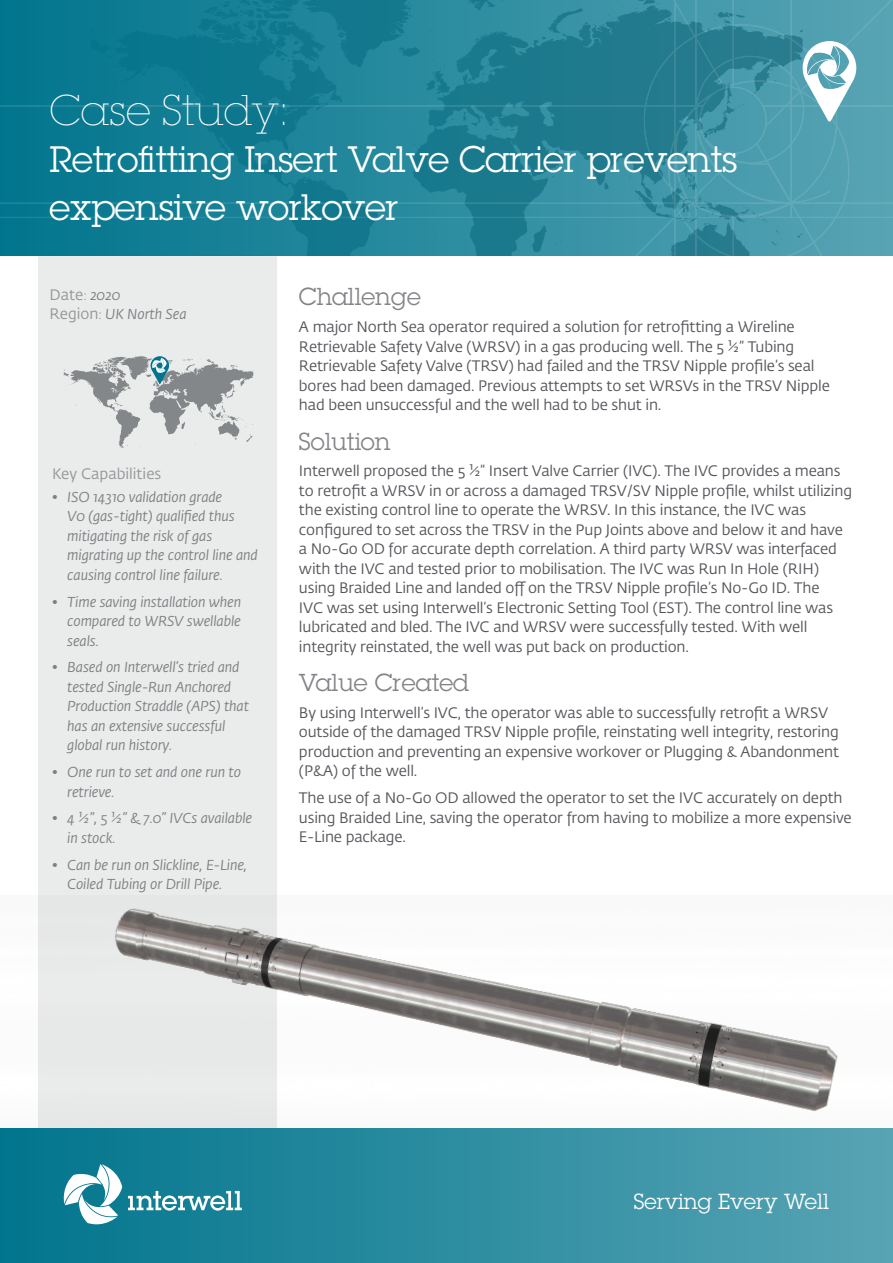
<style>
.page{position:relative;width:893px;height:1263px;background:#fff}
.page>*{position:absolute;margin:0;border:0;box-sizing:border-box;transform-origin:0 0}
.t1{font:200 42px "Lubalin Graph Std";letter-spacing:-.01em;color:#fff}
.t2{font:36px "Lubalin Graph Std";letter-spacing:-.01em;color:#fff}
.P_Mellomtittel{font:24px "Lubalin Graph Std";color:#848488}
.t3{font:21.3px "Lubalin Graph Std";color:#fff}
.br_tekst{font:15px/19.5px "Fedra Sans Std";letter-spacing:-.01em;color:#54555a}
.date_reg_key{font:15px "Fedra Sans Std";color:#959599}
.date_reg_key-2{font:italic 14.25px/19.5px "Fedra Sans Std";letter-spacing:-.01em;color:#7f8083}
.s1{font-size:12px}
.s2{font-style:italic;font-size:14.25px;color:#7f8083}
.s3{font-style:normal;font-size:15px;color:#959599}
.s4{font-style:normal;font-size:12px;color:#959599}
</style>
<div class="page">
<div style="left:0;top:1128px;width:893px;height:135px;background:#00758d"></div>
<svg style="left:0;top:0;width:893px;height:256px;background:#248599"></svg>
<div style="left:38px;top:256px;width:239px;height:872px;background:#eaebeb"></div>
<svg style="left:803px;top:41px;width:53px;height:81px"></svg>
<svg style="left:64px;top:356px;width:189px;height:92px"></svg>
<img style="left:63px;top:908px;width:830px;height:355px">
<p class="t1" style="left:50px;top:86px;width:241px">Case Study:</p>
<p class="t2" style="left:50px;top:137px;width:689px">Retrofitting Insert Valve Carrier prevents</p>
<p class="t2" style="left:50px;top:185px;width:350px">expensive workover</p>
<p class="date_reg_key" style="left:50px;top:285px;width:72px">Date<span class="s1">:</span> <span class="s2">2020</span></p>
<p class="date_reg_key-2" style="left:50px;top:305px;width:138px"><span class="s3">Region</span><span class="s4">:</span> UK North Sea</p>
<p class="date_reg_key" style="left:52px;top:465px;width:110px">Key Capabilities</p>
<p class="date_reg_key-2" style="left:67px;top:487px;width:192px;text-indent:-15px">• ISO 14310 validation grade<br>V0 (gas-tight) qualified thus mitigating the risk of gas migrating up the control line and causing control line failure.</p>
<p class="date_reg_key-2" style="left:67px;top:592px;width:175px;text-align:justify;text-indent:-15px">• Time saving installation when compared to WRSV swellable seals.</p>
<p class="date_reg_key-2" style="left:67px;top:658px;width:183px;text-indent:-15px">• Based on Interwell’s tried and tested Single-Run Anchored<br>Production Straddle (APS) that has an extensive successful global run history.</p>
<p class="date_reg_key-2" style="left:67px;top:763px;width:175px;text-indent:-15px">• One run to set and one run to retrieve.</p>
<p class="date_reg_key-2" style="left:67px;top:809px;width:187px;text-indent:-15px">• 4 ½”, 5 ½” &amp; 7.0” IVCs available in stock.</p>
<p class="date_reg_key-2" style="left:67px;top:855px;width:181px;text-indent:-15px">• Can be run on Slickline, E-Line,<br>Coiled Tubing or Drill Pipe.</p>
<p class="P_Mellomtittel" style="left:299px;top:282px;width:123px">Challenge</p>
<p class="br_tekst" style="left:299px;top:317px;width:532px">A major North Sea operator required a solution for retrofitting a Wireline Retrievable Safety Valve (WRSV) in a gas producing well. The 5 ½” Tubing Retrievable Safety Valve (TRSV) had failed and the TRSV Nipple profile’s seal bores had been damaged. Previous attempts to set WRSVs in the TRSV Nipple had been unsuccessful and the well had to be shut in.</p>
<p class="P_Mellomtittel" style="left:299px;top:426px;width:93px">Solution</p>
<p class="br_tekst" style="left:299px;top:461px;width:555px">Interwell proposed the 5 ½” Insert Valve Carrier (IVC). The IVC provides a means to retrofit a WRSV in or across a damaged TRSV/SV Nipple profile, whilst utilizing the existing control line to operate the WRSV. In this instance, the IVC was configured to set across the TRSV in the Pup Joints above and below it and have a No-Go OD for accurate depth correlation. A third party WRSV was interfaced with the IVC and tested prior to mobilisation. The IVC was Run In Hole (RIH) using Braided Line and landed off on the TRSV Nipple profile’s No-Go ID. The<br>IVC was set using Interwell’s Electronic Setting Tool (EST). The control line was lubricated and bled. The IVC and WRSV were successfully tested. With well integrity reinstated, the well was put back on production.</p>
<p class="P_Mellomtittel" style="left:299px;top:668px;width:172px">Value Created</p>
<p class="br_tekst" style="left:299px;top:703px;width:542px">By using Interwell’s IVC, the operator was able to successfully retrofit a WRSV outside of the damaged TRSV Nipple profile, reinstating well integrity, restoring production and preventing an expensive workover or Plugging &amp; Abandonment (P&amp;A) of the well.</p>
<p class="br_tekst" style="left:299px;top:788px;width:554px">The use of a No-Go OD allowed the operator to set the IVC accurately on depth using Braided Line, saving the operator from having to mobilize a more expensive<br>E-Line package.</p>
<h3 class="t3" style="left:634px;top:1188px;width:197px">Serving Every Well</h3>
</div>
